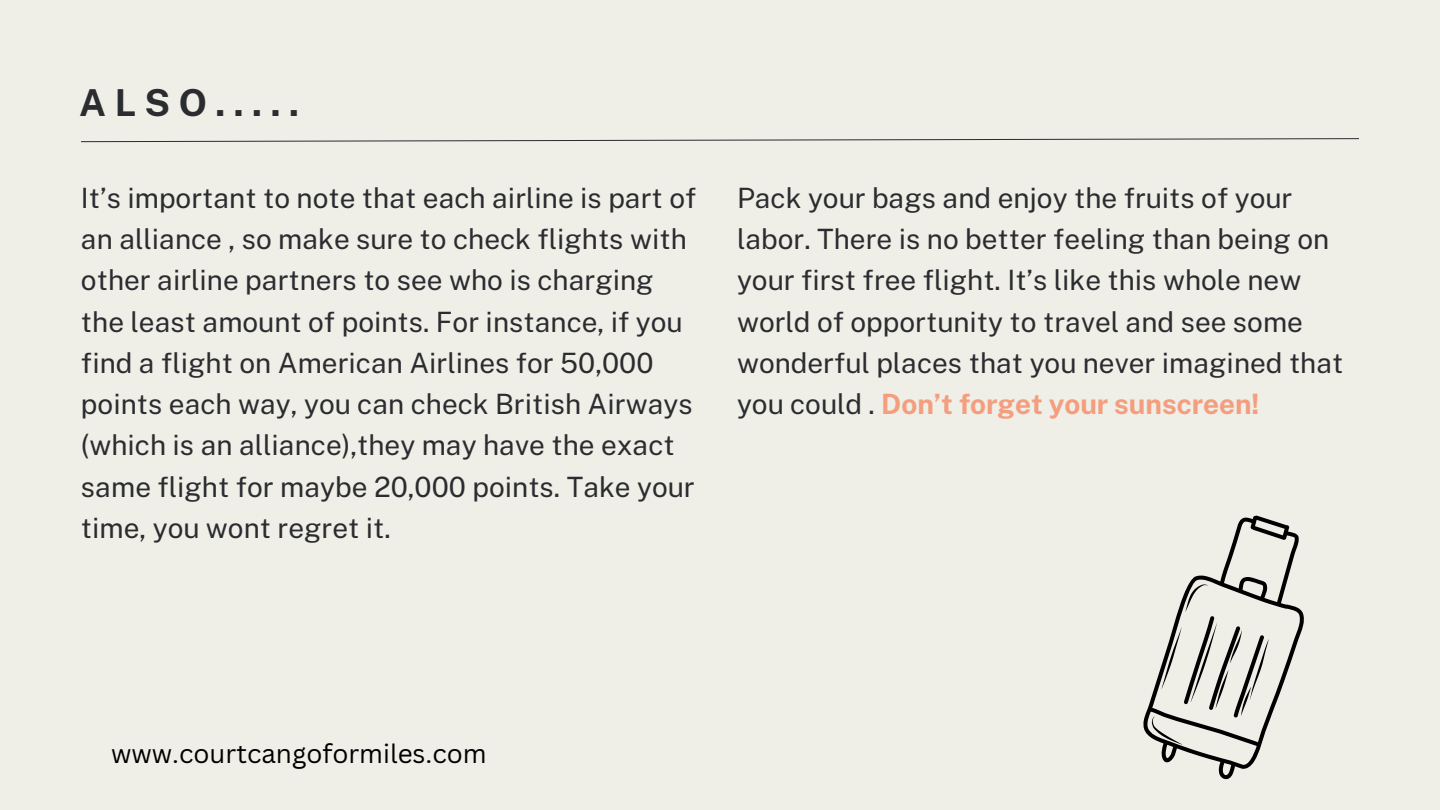
<style>
.page{position:relative;width:1440px;height:810px;background:#efeee7}
.page>*{position:absolute;margin:0;border:0;box-sizing:border-box;transform-origin:0 0}
.t1{font:700 37.1px "Public Sans";color:#2b2c30}
.t2{font:28px/41.2px "Public Sans";color:#2b2c30}
.t3{font:26px "Canva Sans";color:#000}
.s1{font-weight:700;color:#f49e7e}
</style>
<div class="page">
<svg style="left:81px;top:138px;width:1278px;height:4px"></svg>
<svg style="left:1143px;top:516px;width:161px;height:264px"></svg>
<h1 class="t1" style="left:79px;top:81px;width:221px">ALSO.....</h1>
<p class="t2" style="left:81px;top:177px;width:617px">It’s important to note that each airline is part of an alliance , so make sure to check flights with other airline partners to see who is charging the least amount of points. For instance, if you find a flight on American Airlines for 50,000 points each way, you can check British Airways (which is an alliance),they may have the exact same flight for maybe 20,000 points. Take your time, you wont regret it.</p>
<p class="t2" style="left:737px;top:177px;width:608px">Pack your bags and enjoy the fruits of your labor. There is no better feeling than being on your first free flight. It’s like this whole new world of opportunity to travel and see some wonderful places that you never imagined that you could . <span class="s1">Don’t forget your sunscreen!</span></p>
<p class="t3" style="left:111px;top:736px;width:377px">www.courtcangoformiles.com</p>
</div>
